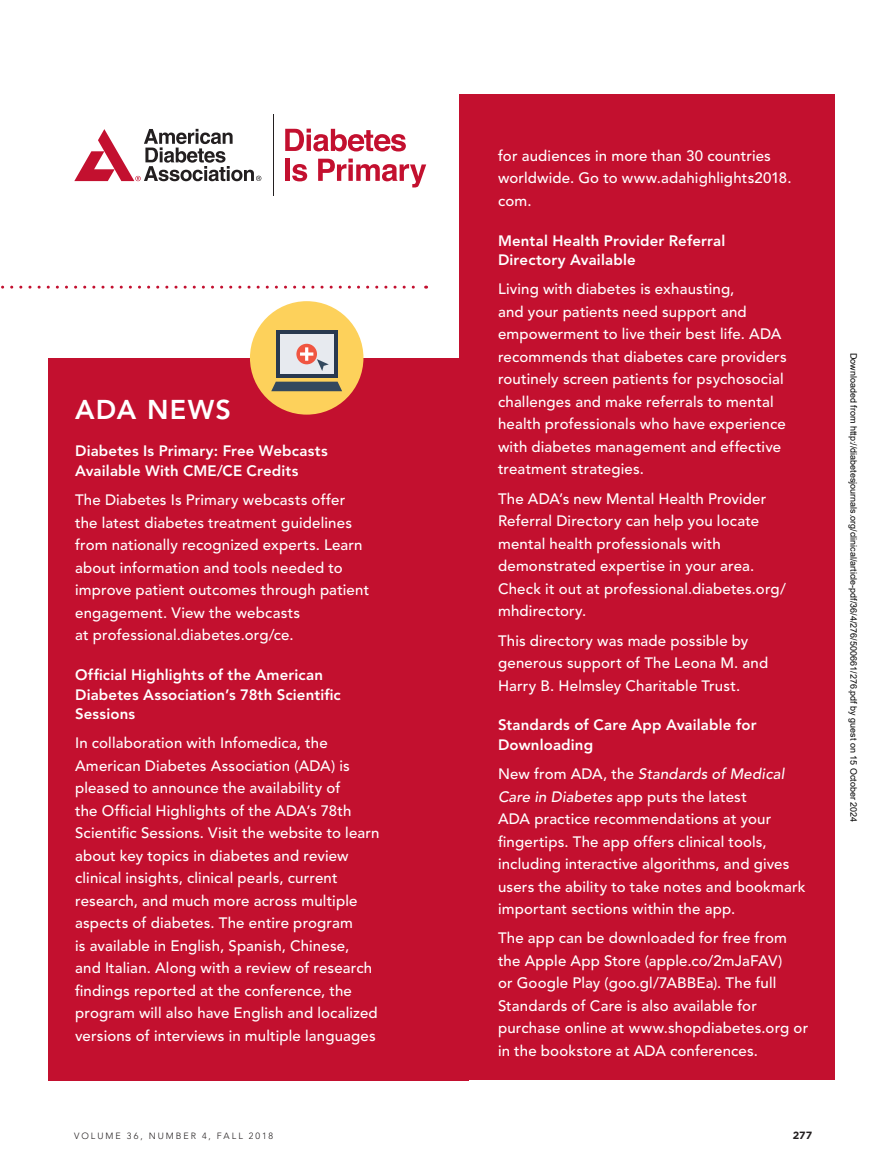
<style>
.page{position:relative;width:885px;height:1175px;background:#fff}
.page>*{position:absolute;margin:0;border:0;box-sizing:border-box;transform-origin:0 0}
.A_-_MAIN_HEAD_A{font:800 27px "Avenir LT Std";letter-spacing:.045em;color:#fff}
.A_-_body{font:500 15px/22.5px "Avenir LT Std";letter-spacing:.01em;color:#fff}
.A_-_HEAD_BOLD{font:800 15px/19.5px "Avenir LT Std";letter-spacing:.01em;color:#fff}
.A_-_body-2{font:800 15px/19.5px "Avenir LT Std";letter-spacing:.01em;color:#fff}
.t1{font:700 10.5px "Gotham";color:#231f20}
.t2{font:9px "Arial";color:#000}
.t3{font:300 9px "Avenir LT Std";letter-spacing:.22em;color:#231f20}
.s1{font-style:italic}
</style>
<div class="page">
<svg style="left:1px;top:286px;width:425px;height:3px"></svg>
<svg style="left:74px;top:129px;width:187px;height:52px"></svg>
<svg style="left:285px;top:129px;width:121px;height:22px"></svg>
<div style="left:285px;top:159px;width:5px;height:22px;background:#c3102f"></div>
<svg style="left:292px;top:164px;width:15px;height:17px"></svg>
<svg style="left:318px;top:158px;width:108px;height:29px"></svg>
<hr style="left:273px;top:114px;width:1px;height:82px;background:#231f20">
<div style="left:49px;top:358px;width:420px;height:722px;background:#c3102f"></div>
<div style="left:459px;top:94px;width:376px;height:986px;background:#c3102f"></div>
<div style="left:250px;top:301px;width:113px;height:113px;background:#fdd15b;border-radius:50%"></div>
<div style="left:276px;top:330px;width:61px;height:48px;background:#29394f"></div>
<div style="left:280px;top:334px;width:53px;height:39px;background:#e7eaef"></div>
<svg style="left:271px;top:382px;width:71px;height:9px"></svg>
<div style="left:296px;top:344px;width:21px;height:20px;background:#f05541;border-radius:50%"></div>
<svg style="left:300px;top:347px;width:29px;height:24px"></svg>
<p class="A_-_MAIN_HEAD_A" style="left:75px;top:394px;width:157px">ADA NEWS</p>
<p class="A_-_body-2" style="left:75px;top:441px;width:254px">Diabetes Is Primary: Free Webcasts<br>Available With CME/CE Credits</p>
<p class="A_-_body" style="left:75px;top:489px;width:295px">The Diabetes Is Primary webcasts offer the latest diabetes treatment guidelines from nationally recognized experts. Learn about information and tools needed to improve patient outcomes through patient engagement. View the webcasts<br>at professional.diabetes.org/ce.</p>
<p class="A_-_HEAD_BOLD" style="left:75px;top:665px;width:267px">Official Highlights of the American<br>Diabetes Association’s 78th Scientific<br>Sessions</p>
<p class="A_-_body" style="left:75px;top:732px;width:306px">In collaboration with Infomedica, the American Diabetes Association (ADA) is pleased to announce the availability of<br>the Official Highlights of the ADA’s 78th Scientific Sessions. Visit the website to learn about key topics in diabetes and review clinical insights, clinical pearls, current research, and much more across multiple aspects of diabetes. The entire program<br>is available in English, Spanish, Chinese,<br>and Italian. Along with a review of research findings reported at the conference, the program will also have English and localized versions of interviews in multiple languages</p>
<p class="A_-_body" style="left:498px;top:145px;width:295px">for audiences in more than 30 countries worldwide. Go to www.adahighlights2018. com.</p>
<p class="A_-_HEAD_BOLD" style="left:498px;top:231px;width:229px">Mental Health Provider Referral<br>Directory Available</p>
<p class="A_-_body" style="left:498px;top:278px;width:290px">Living with diabetes is exhausting,<br>and your patients need support and empowerment to live their best life. ADA recommends that diabetes care providers routinely screen patients for psychosocial challenges and make referrals to mental health professionals who have experience with diabetes management and effective treatment strategies.</p>
<p class="A_-_body" style="left:498px;top:487px;width:289px">The ADA’s new Mental Health Provider Referral Directory can help you locate mental health professionals with demonstrated expertise in your area.<br>Check it out at professional.diabetes.org/ mhdirectory.</p>
<p class="A_-_body" style="left:498px;top:629px;width:271px">This directory was made possible by generous support of The Leona M. and<br>Harry B. Helmsley Charitable Trust.</p>
<p class="A_-_HEAD_BOLD" style="left:498px;top:715px;width:260px">Standards of Care App Available for<br>Downloading</p>
<p class="A_-_body" style="left:498px;top:763px;width:309px">New from ADA, the <span class="s1">Standards of Medical Care in Diabetes</span> app puts the latest<br>ADA practice recommendations at your fingertips. The app offers clinical tools, including interactive algorithms, and gives users the ability to take notes and bookmark important sections within the app.</p>
<p class="A_-_body" style="left:498px;top:927px;width:311px">The app can be downloaded for free from the Apple App Store (apple.co/2mJaFAV)<br>or Google Play (goo.gl/7ABBEa). The full Standards of Care is also available for purchase online at www.shopdiabetes.org or in the bookstore at ADA conferences.</p>
<p class="t3" style="left:74px;top:1130px;width:200px">VOLUME 36, NUMBER 4, FALL 2018</p>
<p class="t1" style="left:792px;top:1128px;width:21px">277</p>
<p class="t2" style="left:856px;top:353px;width:470px;rotate:90deg">Downloaded from http://diabetesjournals.org/clinical/article-pdf/36/4/276/500661/276.pdf by guest on 15 October 2024</p>
</div>
